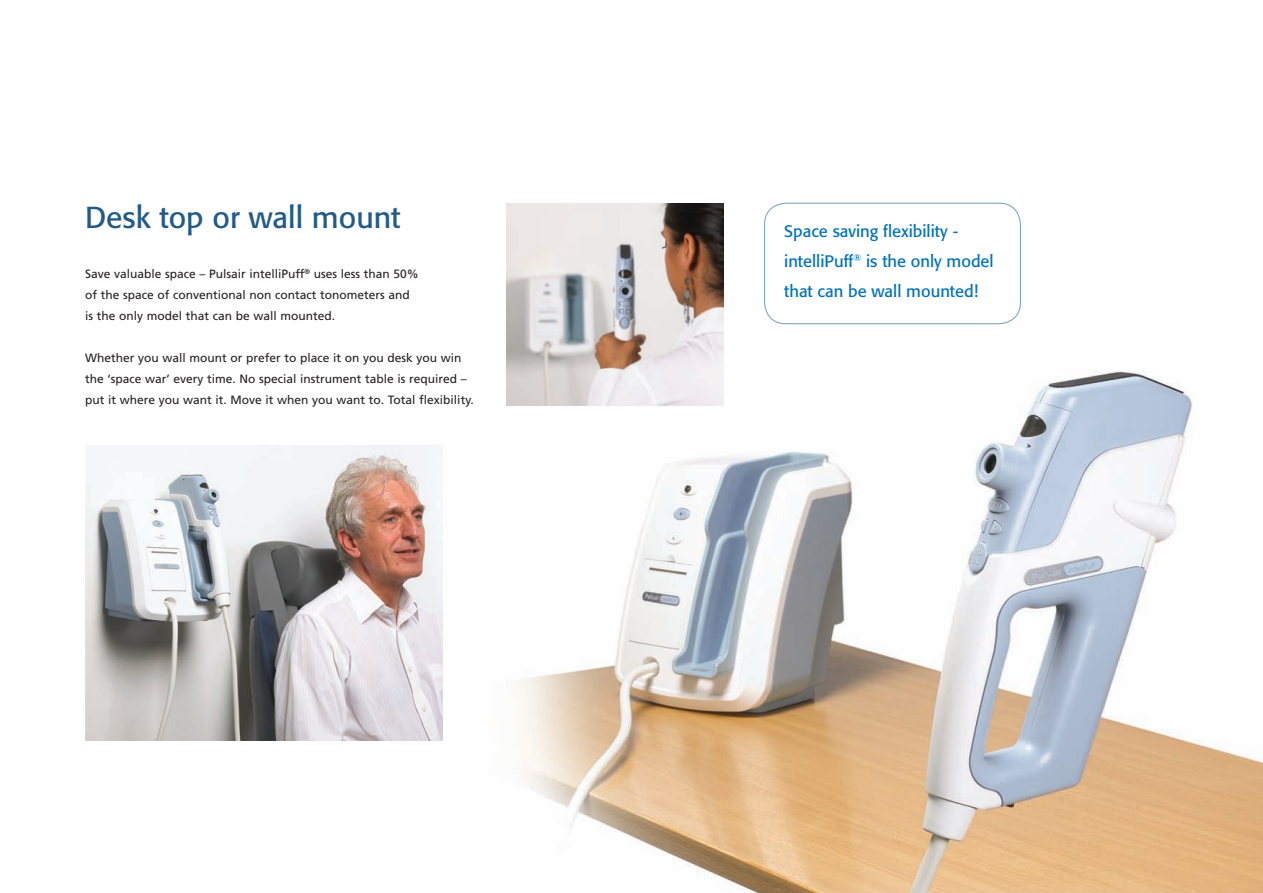
<style>
.page{position:relative;width:1263px;height:893px;background:#fff}
.page>*{position:absolute;margin:0;border:0;box-sizing:border-box;transform-origin:0 0}
.t1{font:30px "Formata BQ";color:#235b87}
.t2{font:16.5px "Formata BQ";color:#0372bb}
.t3{font:12px/21px "Frutiger";color:#231f20}
</style>
<div class="page">
<img style="left:442px;top:292px;width:821px;height:601px">
<img style="left:506px;top:204px;width:217px;height:201px">
<div style="left:764px;top:203px;width:257px;height:121px;border:1px solid #7ea1b7;border-radius:21px"></div>
<img style="left:85px;top:445px;width:357px;height:296px">
<p class="t1" style="left:85px;top:199px;width:317px">Desk top or wall mount</p>
<p class="t3" style="left:85px;top:263px;width:335px">Save valuable space – Pulsair intelliPuff<sup>®</sup> uses less than 50%</p>
<p class="t3" style="left:85px;top:284px;width:326px">of the space of conventional non contact tonometers and</p>
<p class="t3" style="left:85px;top:305px;width:252px">is the only model that can be wall mounted.</p>
<p class="t3" style="left:85px;top:347px;width:390px">Whether you wall mount or prefer to place it on you desk you win the ‘space war’ every time. No special instrument table is required – put it where you want it. Move it when you want to. Total flexibility.</p>
<p class="t2" style="left:784px;top:221px;width:175px">Space saving flexibility -</p>
<p class="t2" style="left:784px;top:251px;width:211px">intelliPuff<sup>®</sup> is the only model</p>
<p class="t2" style="left:784px;top:281px;width:195px">that can be wall mounted!</p>
</div>
